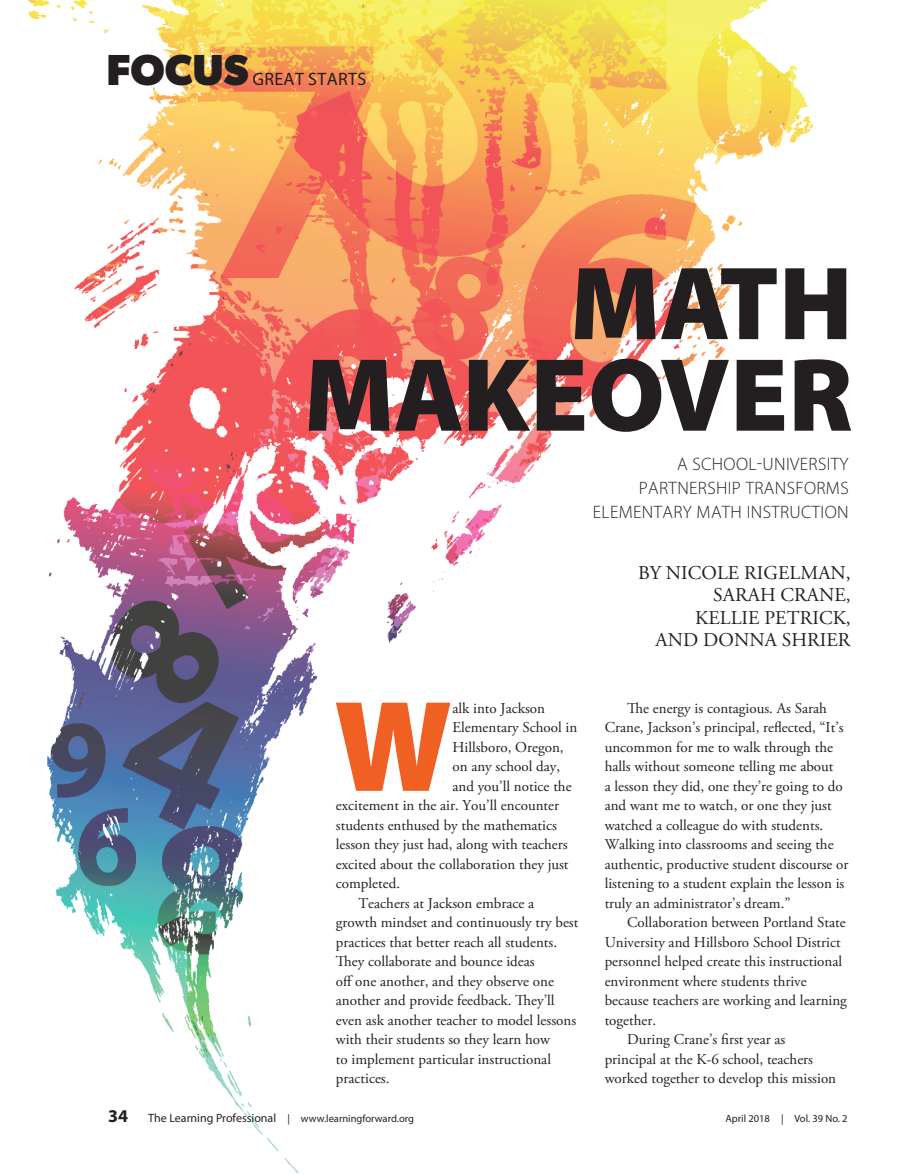
<style>
.page{position:relative;width:905px;height:1175px;background:#fff}
.page>*{position:absolute;margin:0;border:0;box-sizing:border-box;transform-origin:0 0}
.body{font:900 130.8px "Myriad Pro";color:#f16023}
.myriad_box{font:900 105px/91.5px "Myriad Pro";letter-spacing:-.005em;color:#231f20;text-align:right}
.t1{font:700 43.5px "Gibson";color:#231f20}
.body-2{font:19.5px/22.5px "Adobe Garamond Pro";letter-spacing:.005em;color:#231f20;text-align:right}
.box{font:300 18px/24px "Myriad Pro";letter-spacing:.02em;color:#231f20;text-align:right}
.t2{font:18px "Myriad Pro";letter-spacing:.02em;color:#231f20}
.t3{font:700 18px "Myriad Pro";color:#231f20}
.body-3{font:15px/19.5px "Adobe Garamond Pro";color:#231f20}
.t4{font:10.5px "Myriad Pro";color:#231f20}
.s1{font-size:12px}
</style>
<div class="page">
<img style="left:28px;top:0;width:786px;height:1172px">
<p class="t1" style="left:106px;top:44px;width:144px">FOCUS</p>
<p class="t2" style="left:252px;top:68px;width:115px">GREAT STARTS</p>
<p class="myriad_box" style="left:304px;top:254px;width:550px">MATH<br>MAKEOVER</p>
<p class="box" style="left:593px;top:451px;width:257px">A SCHOOL-UNIVERSITY<br>PARTNERSHIP TRANSFORMS<br>ELEMENTARY MATH INSTRUCTION</p>
<p class="body" style="left:334px;top:659px;width:120px">W</p>
<p class="body-3" style="left:452px;top:699px;width:94px">alk into Jackson</p>
<p class="body-3" style="left:452px;top:718px;width:126px">Elementary School in</p>
<p class="body-3" style="left:452px;top:738px;width:113px">Hillsboro, Oregon,</p>
<p class="body-3" style="left:452px;top:757px;width:109px">on any school day,</p>
<p class="body-3" style="left:452px;top:777px;width:121px">and you’ll notice the</p>
<p class="body-3" style="left:336px;top:796px;width:225px">excitement in the air. You’ll encounter</p>
<p class="body-3" style="left:336px;top:816px;width:222px">students enthused by the mathematics</p>
<p class="body-3" style="left:336px;top:835px;width:233px">lesson they just had, along with teachers</p>
<p class="body-3" style="left:336px;top:855px;width:234px">excited about the collaboration they just</p>
<p class="body-3" style="left:336px;top:874px;width:66px">completed.</p>
<p class="body-3" style="left:336px;top:894px;width:244px;text-indent:22px">Teachers at Jackson embrace a growth mindset and continuously try best practices that better reach all students.<br>They collaborate and bounce ideas<br>off one another, and they observe one another and provide feedback. They’ll even ask another teacher to model lessons with their students so they learn how<br>to implement particular instructional practices.</p>
<p class="body-2" style="left:638px;top:562px;width:214px">BY NICOLE RIGELMAN,<br>SARAH CRANE,<br>KELLIE PETRICK,<br>AND DONNA SHRIER</p>
<p class="body-3" style="left:604px;top:699px;width:245px;text-indent:22px">The energy is contagious. As Sarah Crane, Jackson’s principal, reflected, “It’s uncommon for me to walk through the halls without someone telling me about<br>a lesson they did, one they’re going to do and want me to watch, or one they just watched a colleague do with students.<br>Walking into classrooms and seeing the authentic, productive student discourse or listening to a student explain the lesson is truly an administrator’s dream.”</p>
<p class="body-3" style="left:604px;top:913px;width:244px;text-indent:22px">Collaboration between Portland State University and Hillsboro School District personnel helped create this instructional environment where students thrive because teachers are working and learning together.</p>
<p class="body-3" style="left:604px;top:1030px;width:233px;text-indent:22px">During Crane’s first year as principal at the K-6 school, teachers worked together to develop this mission</p>
<p class="t3" style="left:108px;top:1104px;width:21px">34</p>
<p class="t4" style="left:148px;top:1112px;width:267px"><span class="s1">The Learning Professional</span> | www.learningforward.org</p>
<p class="t4" style="left:725px;top:1112px;width:124px">April 2018 | Vol. 39 No. 2</p>
</div>
